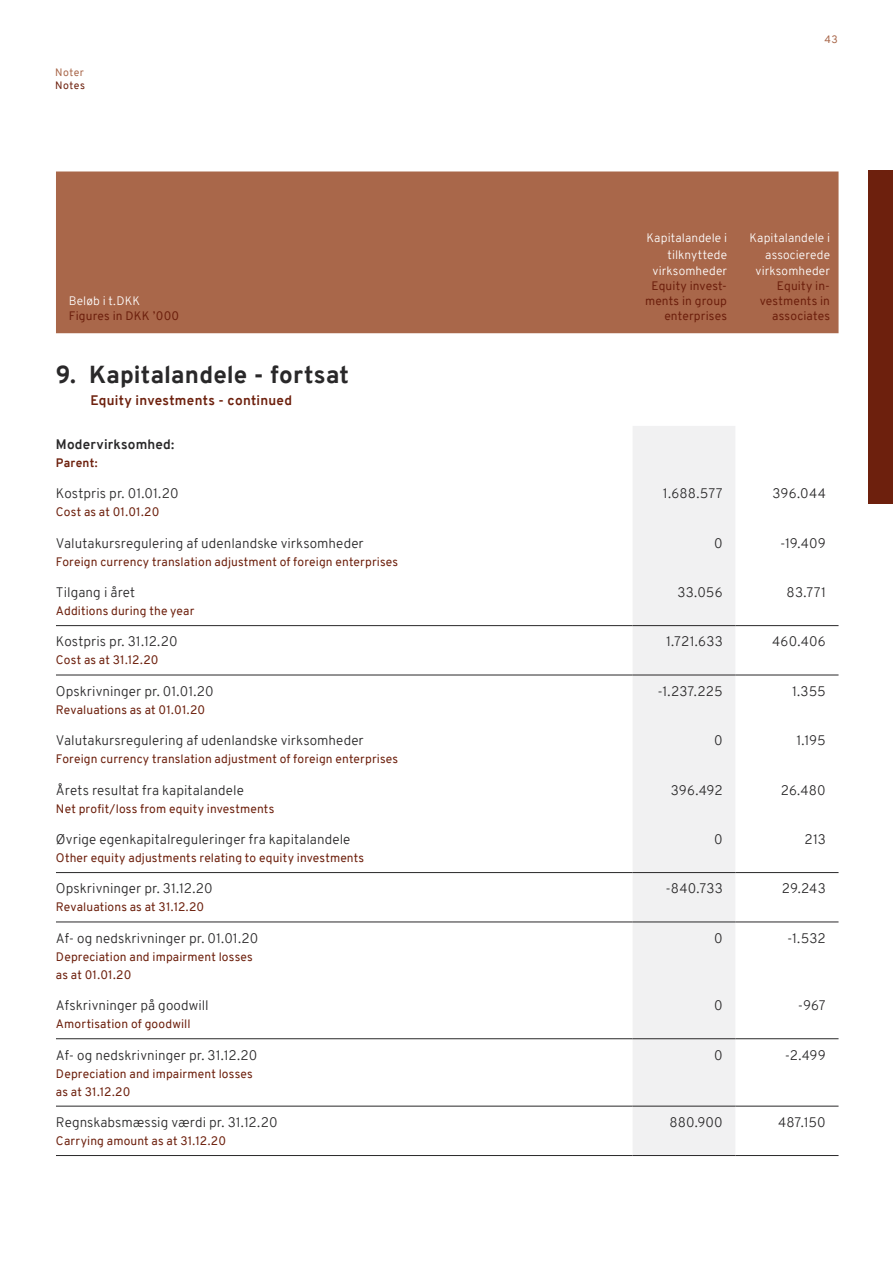
<style>
.page{position:relative;width:893px;height:1263px;background:#fff}
.page>*{position:absolute;margin:0;border:0;box-sizing:border-box;transform-origin:0 0}
.t1{font:800 24px "Overpass";letter-spacing:.01em;color:#292829}
.t2{font:300 13.5px "Overpass";letter-spacing:.01em;color:#292829}
.t3{font:700 13.5px "Overpass";letter-spacing:.02em;color:#6d200d}
.t4{font:700 13.5px "Overpass";letter-spacing:.015em;color:#292829}
.t5{font:12px/15px "Overpass";letter-spacing:.015em;color:#6d200d;text-align:right}
.t6{font:300 12px/16.5px "Overpass";letter-spacing:.015em;color:#fff;text-align:right}
.t7{font:700 12px "Overpass";letter-spacing:.02em;color:#6d200d}
.t8{font:10.5px "Overpass";letter-spacing:.045em;color:#a9674a}
.t9{font:10.5px "Overpass";letter-spacing:.045em;color:#6d200d}
</style>
<div class="page">
<div style="left:56px;top:171px;width:782px;height:162px;background:#a9674a"></div>
<svg style="left:56px;top:626px;width:577px;height:480px"></svg>
<div style="left:633px;top:426px;width:103px;height:729px;background:#f1f1f2"></div>
<svg style="left:736px;top:626px;width:102px;height:480px"></svg>
<hr style="left:56px;top:625px;width:577px;height:1px;background:#292829">
<hr style="left:633px;top:625px;width:103px;height:1px;background:#292829">
<hr style="left:736px;top:625px;width:102px;height:1px;background:#292829">
<hr style="left:56px;top:675px;width:577px;height:1px;background:#292829">
<hr style="left:633px;top:675px;width:103px;height:1px;background:#292829">
<hr style="left:736px;top:675px;width:102px;height:1px;background:#292829">
<hr style="left:56px;top:872px;width:577px;height:1px;background:#292829">
<hr style="left:633px;top:872px;width:103px;height:1px;background:#292829">
<hr style="left:736px;top:872px;width:102px;height:1px;background:#292829">
<hr style="left:56px;top:921px;width:577px;height:1px;background:#292829">
<hr style="left:633px;top:921px;width:103px;height:1px;background:#292829">
<hr style="left:736px;top:921px;width:102px;height:1px;background:#292829">
<hr style="left:56px;top:1038px;width:577px;height:1px;background:#292829">
<hr style="left:633px;top:1038px;width:103px;height:1px;background:#292829">
<hr style="left:736px;top:1038px;width:102px;height:1px;background:#292829">
<hr style="left:56px;top:1106px;width:577px;height:1px;background:#292829">
<hr style="left:633px;top:1106px;width:103px;height:1px;background:#292829">
<hr style="left:736px;top:1106px;width:102px;height:1px;background:#292829">
<hr style="left:56px;top:1155px;width:577px;height:1px;background:#292829">
<hr style="left:633px;top:1155px;width:103px;height:1px;background:#292829">
<hr style="left:736px;top:1155px;width:102px;height:1px;background:#292829">
<div style="left:869px;top:170px;width:24px;height:334px;background:#6d200d"></div>
<p class="t8" style="left:824px;top:32px;width:15px">43</p>
<p class="t8" style="left:55px;top:65px;width:30px">Noter</p>
<p class="t9" style="left:55px;top:78px;width:31px">Notes</p>
<p class="t6" style="left:69px;top:293px;width:73px">Beløb i t.DKK</p>
<p class="t5" style="left:69px;top:309px;width:112px">Figures in DKK ’000</p>
<p class="t6" style="left:647px;top:230px;width:82px">Kapitalandele i tilknyttede virksomheder</p>
<p class="t5" style="left:645px;top:279px;width:84px">Equity invest&shy;ments in group enterprises</p>
<p class="t6" style="left:749px;top:230px;width:82px">Kapitalandele i associerede virksomheder</p>
<p class="t5" style="left:760px;top:279px;width:72px">Equity in&shy;vestments in associates</p>
<h1 class="t1" style="left:56px;top:358px;width:295px">9. Kapitalandele - fortsat</h1>
<p class="t3" style="left:90px;top:391px;width:203px">Equity investments - continued</p>
<p class="t4" style="left:56px;top:434px;width:120px">Modervirksomhed:</p>
<p class="t7" style="left:56px;top:454px;width:43px">Parent:</p>
<p class="t2" style="left:56px;top:484px;width:124px">Kostpris pr. 01.01.20</p>
<p class="t5" style="left:56px;top:505px;width:105px">Cost as at 01.01.20</p>
<p class="t2" style="left:663px;top:484px;width:61px">1.688.577</p>
<p class="t2" style="left:772px;top:484px;width:55px">396.044</p>
<p class="t2" style="left:56px;top:533px;width:309px">Valutakursregulering af udenlandske virksomheder</p>
<p class="t5" style="left:56px;top:554px;width:344px">Foreign currency translation adjustment of foreign enterprises</p>
<p class="t2" style="left:714px;top:533px;width:10px">0</p>
<p class="t2" style="left:780px;top:533px;width:47px">-19.409</p>
<p class="t2" style="left:56px;top:583px;width:81px">Tilgang i året</p>
<p class="t5" style="left:56px;top:603px;width:140px">Additions during the year</p>
<p class="t2" style="left:677px;top:583px;width:47px">33.056</p>
<p class="t2" style="left:786px;top:583px;width:41px">83.771</p>
<p class="t2" style="left:56px;top:632px;width:123px">Kostpris pr. 31.12.20</p>
<p class="t5" style="left:56px;top:653px;width:104px">Cost as at 31.12.20</p>
<p class="t2" style="left:666px;top:632px;width:58px">1.721.633</p>
<p class="t2" style="left:772px;top:632px;width:55px">460.406</p>
<p class="t2" style="left:56px;top:681px;width:159px">Opskrivninger pr. 01.01.20</p>
<p class="t5" style="left:56px;top:702px;width:151px">Revaluations as at 01.01.20</p>
<p class="t2" style="left:658px;top:681px;width:67px">-1.237.225</p>
<p class="t2" style="left:792px;top:681px;width:35px">1.355</p>
<p class="t2" style="left:56px;top:731px;width:309px">Valutakursregulering af udenlandske virksomheder</p>
<p class="t5" style="left:56px;top:751px;width:344px">Foreign currency translation adjustment of foreign enterprises</p>
<p class="t2" style="left:714px;top:731px;width:10px">0</p>
<p class="t2" style="left:796px;top:731px;width:31px">1.195</p>
<p class="t2" style="left:56px;top:780px;width:189px">Årets resultat fra kapitalandele</p>
<p class="t5" style="left:56px;top:801px;width:220px">Net profit/loss from equity investments</p>
<p class="t2" style="left:671px;top:780px;width:53px">396.492</p>
<p class="t2" style="left:781px;top:780px;width:46px">26.480</p>
<p class="t2" style="left:56px;top:829px;width:296px">Øvrige egenkapitalreguleringer fra kapitalandele</p>
<p class="t5" style="left:56px;top:850px;width:310px">Other equity adjustments relating to equity investments</p>
<p class="t2" style="left:714px;top:829px;width:10px">0</p>
<p class="t2" style="left:804px;top:829px;width:23px">213</p>
<p class="t2" style="left:56px;top:879px;width:158px">Opskrivninger pr. 31.12.20</p>
<p class="t5" style="left:56px;top:900px;width:150px">Revaluations as at 31.12.20</p>
<p class="t2" style="left:665px;top:879px;width:59px">-840.733</p>
<p class="t2" style="left:782px;top:879px;width:46px">29.243</p>
<p class="t2" style="left:56px;top:928px;width:204px">Af- og nedskrivninger pr. 01.01.20</p>
<p class="t5" style="left:56px;top:947px;width:198px;line-height:18px;text-align:left">Depreciation and impairment losses as at 01.01.20</p>
<p class="t2" style="left:714px;top:928px;width:10px">0</p>
<p class="t2" style="left:787px;top:928px;width:40px">-1.532</p>
<p class="t2" style="left:56px;top:996px;width:154px">Afskrivninger på goodwill</p>
<p class="t5" style="left:56px;top:1016px;width:136px">Amortisation of goodwill</p>
<p class="t2" style="left:714px;top:996px;width:10px">0</p>
<p class="t2" style="left:798px;top:996px;width:30px">-967</p>
<p class="t2" style="left:56px;top:1045px;width:203px">Af- og nedskrivninger pr. 31.12.20</p>
<p class="t5" style="left:56px;top:1064px;width:198px;line-height:18px;text-align:left">Depreciation and impairment losses as at 31.12.20</p>
<p class="t2" style="left:714px;top:1045px;width:10px">0</p>
<p class="t2" style="left:785px;top:1045px;width:42px">-2.499</p>
<p class="t2" style="left:56px;top:1112px;width:223px">Regnskabsmæssig værdi pr. 31.12.20</p>
<p class="t5" style="left:56px;top:1133px;width:172px">Carrying amount as at 31.12.20</p>
<p class="t2" style="left:669px;top:1112px;width:55px">880.900</p>
<p class="t2" style="left:778px;top:1112px;width:49px">487.150</p>
</div>
